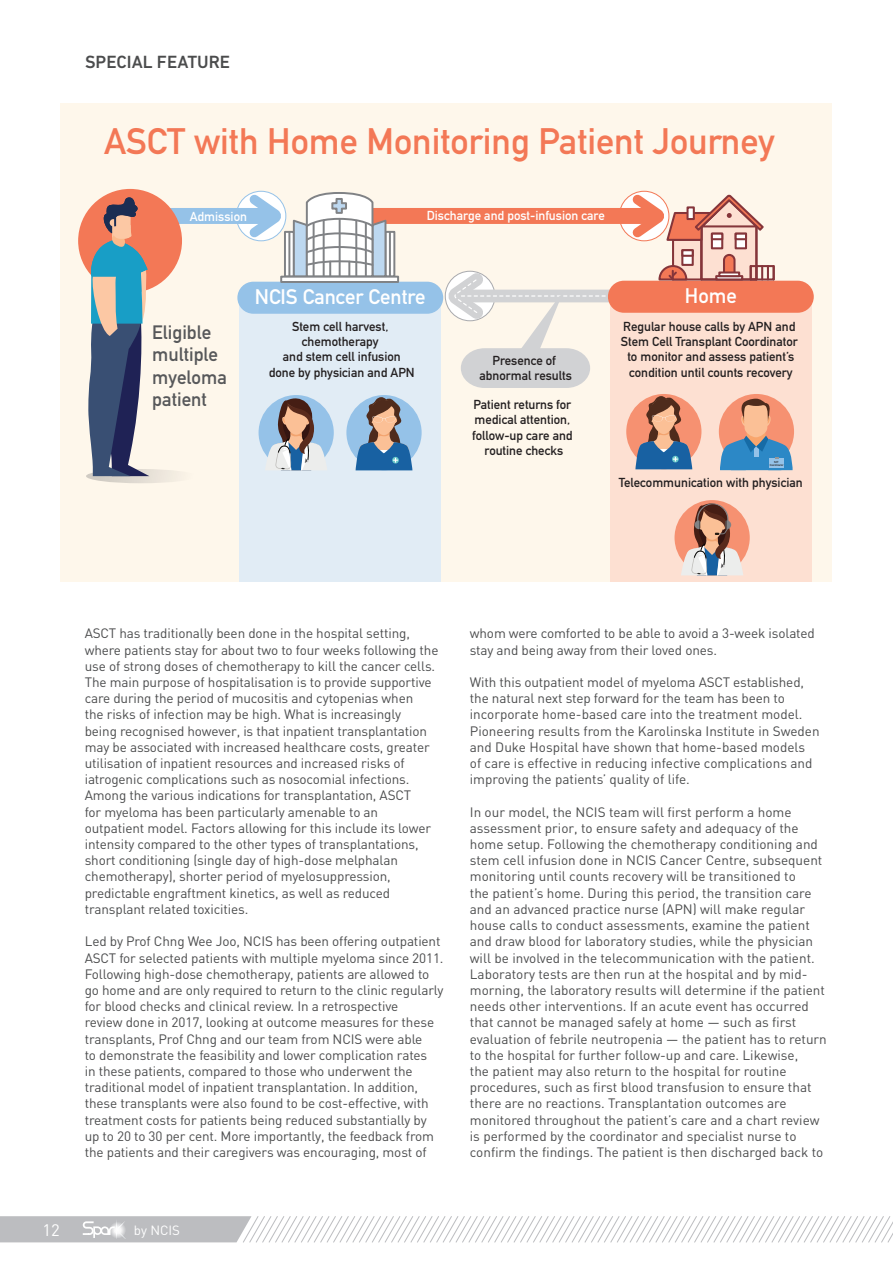
<style>
.page{position:relative;width:893px;height:1263px;background:#fff}
.page>*{position:absolute;margin:0;border:0;box-sizing:border-box;transform-origin:0 0}
.t1{font:700 36.3px "DIN Alternate";color:#f37856}
.t2{font:700 20.7px "DIN Alternate";color:#fff}
.t3{font:700 19.05px/22.4px "DIN Alternate";color:#57585a}
.t4{font:500 18px "DIN Next LT Pro";color:#4b4c4d}
.t5{font:16.5px "DIN";color:#fff}
.Body_Text{font:13.5px/16.2px "DIN";letter-spacing:-.01em;color:#4b4c4d}
.t6{font:13.2px "DIN";color:#fff}
.t7{font:700 12.9px/15.1px "DIN Alternate";color:#231f20;text-align:center}
.t8{font:700 12.9px "DIN Alternate";color:#fff}
.t9{font:700 2.85px/2.5px "DIN Alternate";color:#231f20;text-align:center}
</style>
<div class="page">
<svg style="left:0;top:1216px;width:893px;height:27px"></svg>
<div style="left:61px;top:103px;width:771px;height:478px;background:#fef7eb"></div>
<div style="left:240px;top:300px;width:201px;height:281px;background:#e1ecf5"></div>
<div style="left:610px;top:300px;width:201px;height:281px;background:#fde0d2"></div>
<div style="left:362px;top:208px;width:288px;height:16px;background:#f37856"></div>
<div style="left:163px;top:208px;width:106px;height:16px;background:#95c2e8"></div>
<div style="left:237px;top:282px;width:206px;height:32px;background:#95c2e8;border-radius:16px"></div>
<div style="left:385px;top:232px;width:9px;height:44px;background:#fff"></div>
<div style="left:384px;top:231px;width:11px;height:46px;border:2px solid #808285"></div>
<hr style="left:389px;top:232px;width:2px;height:44px;background:#808285">
<div style="left:281px;top:277px;width:117px;height:5px;background:#fff"></div>
<div style="left:280px;top:276px;width:119px;height:7px;border:2px solid #808285"></div>
<svg style="left:241px;top:190px;width:146px;height:88px"></svg>
<div style="left:259px;top:395px;width:75px;height:75px;background:#95c2e8;border-radius:50%"></div>
<svg style="left:265px;top:395px;width:62px;height:75px"></svg>
<div style="left:346px;top:395px;width:76px;height:75px;background:#95c2e8;border-radius:50%"></div>
<svg style="left:355px;top:397px;width:57px;height:73px"></svg>
<div style="left:626px;top:394px;width:75px;height:75px;background:#f69171;border-radius:50%"></div>
<svg style="left:635px;top:396px;width:57px;height:73px"></svg>
<div style="left:719px;top:394px;width:75px;height:75px;background:#f69171;border-radius:50%"></div>
<svg style="left:720px;top:399px;width:73px;height:71px"></svg>
<div style="left:608px;top:281px;width:206px;height:32px;background:#f37856;border-radius:16px"></div>
<div style="left:674px;top:500px;width:76px;height:75px;background:#f69171;border-radius:50%"></div>
<div style="left:78px;top:189px;width:104px;height:104px;background:#f37856;border-radius:50%"></div>
<svg style="left:681px;top:500px;width:62px;height:75px"></svg>
<svg style="left:437px;top:190px;width:338px;height:198px"></svg>
<svg style="left:86px;top:196px;width:96px;height:287px"></svg>
<p class="t4" style="left:85px;top:51px;width:147px">SPECIAL FEATURE</p>
<p class="t1" style="left:104px;top:113px;width:672px">ASCT with Home Monitoring Patient Journey</p>
<p class="t8" style="left:190px;top:206px;width:59px">Admission</p>
<p class="t8" style="left:427px;top:206px;width:180px">Discharge and post-infusion care</p>
<p class="t3" style="left:152px;top:320px;width:76px">Eligible multiple myeloma patient</p>
<p class="t2" style="left:255px;top:281px;width:172px">NCIS Cancer Centre</p>
<p class="t2" style="left:685px;top:280px;width:53px">Home</p>
<p class="t7" style="left:269px;top:318px;width:147px">Stem cell harvest, chemotherapy<br>and stem cell infusion done by physician and APN</p>
<p class="t7" style="left:621px;top:318px;width:178px">Regular house calls by APN and<br>Stem Cell Transplant Coordinator to monitor and assess patient’s condition until counts recovery</p>
<p class="t7" style="left:479px;top:351px;width:94px">Presence of abnormal results</p>
<p class="t7" style="left:472px;top:396px;width:102px">Patient returns for medical attention, follow-up care and routine checks</p>
<p class="t9" style="left:770px;top:461px;width:15px">SCT<br>Coordinator</p>
<p class="t7" style="left:619px;top:474px;width:185px">Telecommunication with physician</p>
<p class="Body_Text" style="left:85px;top:625px;width:355px">ASCT has traditionally been done in the hospital setting, where patients stay for about two to four weeks following the use of strong doses of chemotherapy to kill the cancer cells.<br>The main purpose of hospitalisation is to provide supportive care during the period of mucositis and cytopenias when<br>the risks of infection may be high. What is increasingly<br>being recognised however, is that inpatient transplantation may be associated with increased healthcare costs, greater utilisation of inpatient resources and increased risks of iatrogenic complications such as nosocomial infections.<br>Among the various indications for transplantation, ASCT<br>for myeloma has been particularly amenable to an outpatient model. Factors allowing for this include its lower intensity compared to the other types of transplantations, short conditioning (single day of high-dose melphalan chemotherapy), shorter period of myelosuppression, predictable engraftment kinetics, as well as reduced transplant related toxicities.</p>
<p class="Body_Text" style="left:85px;top:933px;width:360px">Led by Prof Chng Wee Joo, NCIS has been offering outpatient ASCT for selected patients with multiple myeloma since 2011.<br>Following high-dose chemotherapy, patients are allowed to go home and are only required to return to the clinic regularly for blood checks and clinical review. In a retrospective<br>review done in 2017, looking at outcome measures for these transplants, Prof Chng and our team from NCIS were able<br>to demonstrate the feasibility and lower complication rates<br>in these patients, compared to those who underwent the traditional model of inpatient transplantation. In addition, these transplants were also found to be cost-effective, with treatment costs for patients being reduced substantially by up to 20 to 30 per cent. More importantly, the feedback from the patients and their caregivers was encouraging, most of</p>
<p class="t5" style="left:43px;top:1220px;width:19px">12</p>
<p class="t6" style="left:134px;top:1222px;width:48px">by NCIS</p>
<p class="Body_Text" style="left:470px;top:625px;width:347px">whom were comforted to be able to avoid a 3-week isolated stay and being away from their loved ones.</p>
<p class="Body_Text" style="left:470px;top:674px;width:351px">With this outpatient model of myeloma ASCT established, the natural next step forward for the team has been to incorporate home-based care into the treatment model.<br>Pioneering results from the Karolinska Institute in Sweden and Duke Hospital have shown that home-based models of care is effective in reducing infective complications and improving the patients’ quality of life.</p>
<p class="Body_Text" style="left:470px;top:803px;width:358px">In our model, the NCIS team will first perform a home assessment prior, to ensure safety and adequacy of the home setup. Following the chemotherapy conditioning and stem cell infusion done in NCIS Cancer Centre, subsequent monitoring until counts recovery will be transitioned to<br>the patient’s home. During this period, the transition care and an advanced practice nurse (APN) will make regular house calls to conduct assessments, examine the patient and draw blood for laboratory studies, while the physician will be involved in the telecommunication with the patient.<br>Laboratory tests are then run at the hospital and by mid&shy;morning, the laboratory results will determine if the patient needs other interventions. If an acute event has occurred that cannot be managed safely at home — such as first evaluation of febrile neutropenia — the patient has to return to the hospital for further follow-up and care. Likewise,<br>the patient may also return to the hospital for routine procedures, such as first blood transfusion to ensure that there are no reactions. Transplantation outcomes are monitored throughout the patient’s care and a chart review is performed by the coordinator and specialist nurse to confirm the findings. The patient is then discharged back to</p>
</div>
